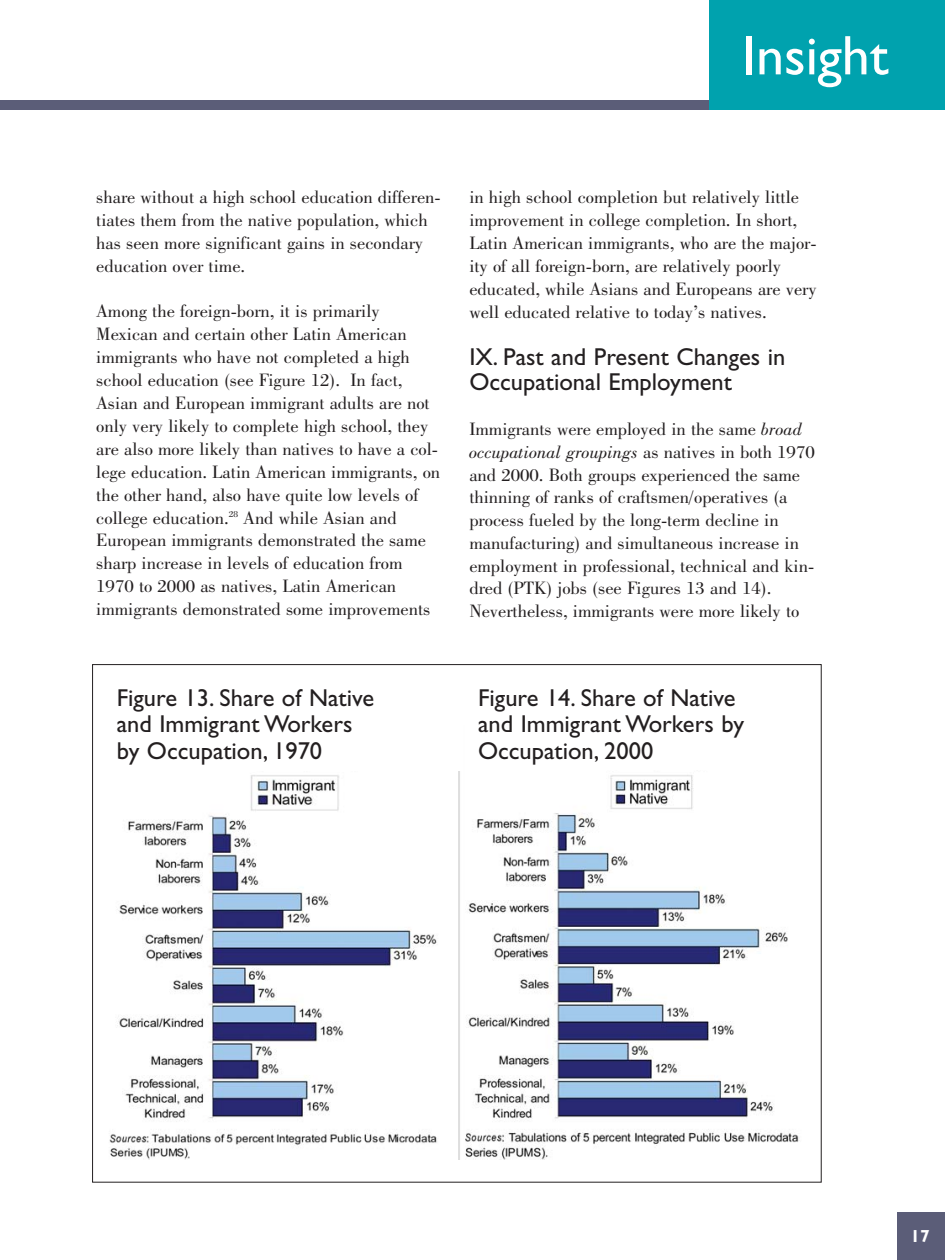
<style>
.page{position:relative;width:945px;height:1260px;background:#fff}
.page>*{position:absolute;margin:0;border:0;box-sizing:border-box;transform-origin:0 0}
.t1{font:56px "Gill Sans";color:#fff}
.t2{font:24.5px/26.2px "Gill Sans";color:#231f20}
.t3{font:18.9px/22.9px "Bodoni BT";color:#231f20}
.t4{font:700 17.5px "Gill Sans";color:#fff}
.s1{font-style:italic}
</style>
<div class="page">
<div style="left:0;top:100px;width:723px;height:9px;background:#5b5d78"></div>
<div style="left:898px;top:1213px;width:47px;height:47px;background:#5b5d78"></div>
<div style="left:710px;top:0;width:235px;height:109px;background:#00a2ae"></div>
<img style="left:109px;top:771px;width:690px;height:389px">
<h1 class="t1" style="left:742px;top:36px;width:148px">Insight</h1>
<p class="t3" style="left:96px;top:189px;width:346px">share without a high school education differen&shy;tiates them from the native population, which has seen more significant gains in secondary education over time.</p>
<p class="t3" style="left:96px;top:303px;width:345px">Among the foreign-born, it is primarily Mexican and certain other Latin American immigrants who have not completed a high school education (see Figure 12). In fact, Asian and European immigrant adults are not only very likely to complete high school, they are also more likely than natives to have a col&shy;lege education. Latin American immigrants, on the other hand, also have quite low levels of college education.<sup>28</sup> And while Asian and European immigrants demonstrated the same sharp increase in levels of education from 1970 to 2000 as natives, Latin American immigrants demonstrated some improvements</p>
<p class="t3" style="left:469px;top:189px;width:349px">in high school completion but relatively little improvement in college completion. In short, Latin American immigrants, who are the major&shy;ity of all foreign-born, are relatively poorly educated, while Asians and Europeans are very well educated relative to today’s natives.</p>
<p class="t2" style="left:469px;top:347px;width:318px;line-height:24.5px">IX. Past and Present Changes in<br>Occupational Employment</p>
<p class="t3" style="left:469px;top:421px;width:347px">Immigrants were employed in the same <span class="s1">broad occupational groupings</span> as natives in both 1970 and 2000. Both groups experienced the same thinning of ranks of craftsmen/operatives (a process fueled by the long-term decline in manufacturing) and simultaneous increase in employment in professional, technical and kin&shy;dred (PTK) jobs (see Figures 13 and 14).<br>Nevertheless, immigrants were more likely to</p>
<p class="t2" style="left:117px;top:688px;width:259px">Figure 13. Share of Native and Immigrant Workers by Occupation, 1970</p>
<p class="t2" style="left:478px;top:688px;width:268px">Figure 14. Share of Native and Immigrant Workers by<br>Occupation, 2000</p>
<p class="t4" style="left:911px;top:1230px;width:21px">17</p>
</div>
